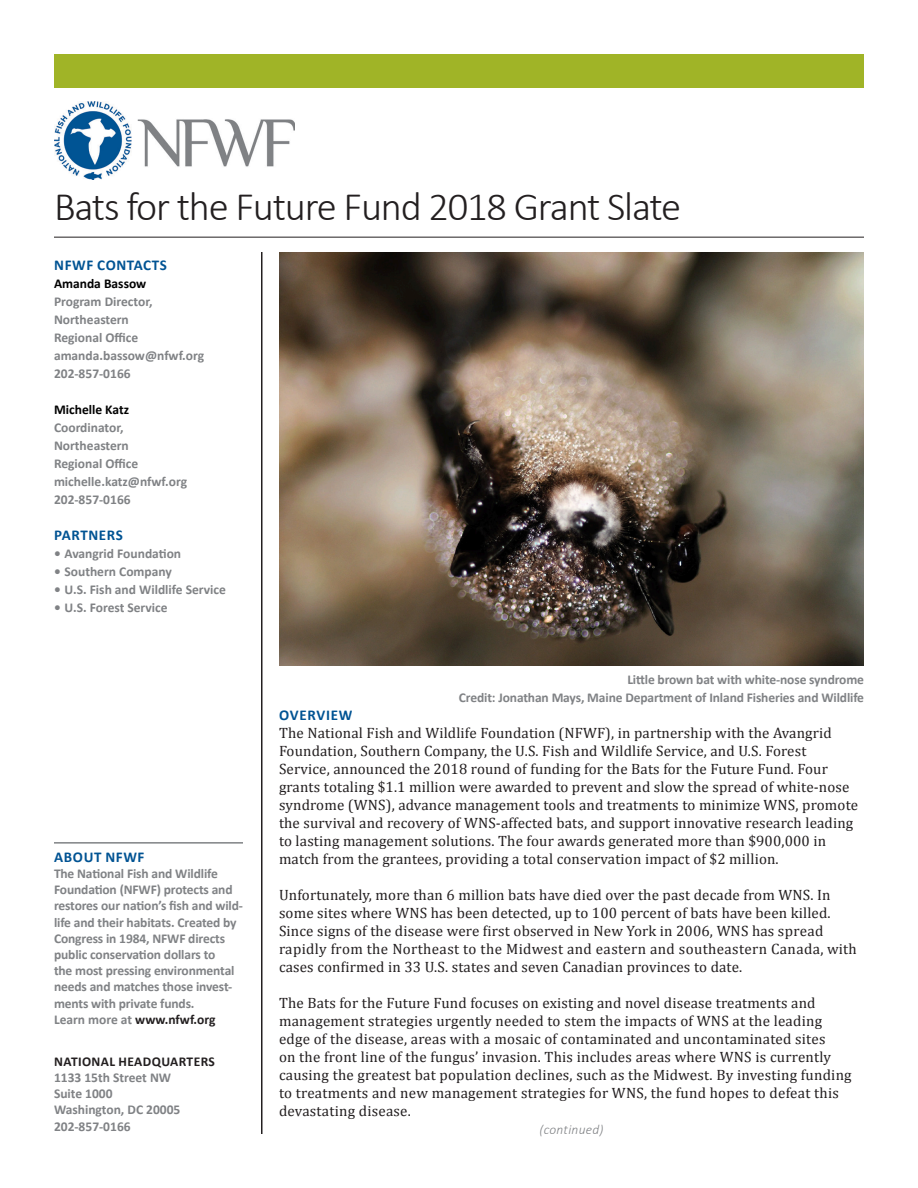
<style>
.page{position:relative;width:918px;height:1188px;background:#fff}
.page>*{position:absolute;margin:0;border:0;box-sizing:border-box;transform-origin:0 0}
.t1{font:300 40.5px "Calibri";letter-spacing:-.03em;color:#231f20}
.t2{font:15px/18px "Cambria";letter-spacing:.01em;color:#231f20}
.Paragraph_Style_1{font:700 15px "Calibri";letter-spacing:.04em;color:#015393}
.t3{font:700 13.5px/16.2px "Calibri";letter-spacing:-.01em;color:#808285}
.t4{font:700 13.5px/16.2px "Calibri";letter-spacing:.02em;color:#231f20}
.t5{font:700 13.5px "Calibri";color:#000}
.t6{font:700 13.5px "Calibri";color:#231f20}
.t7{font:italic 300 13.5px "Calibri";letter-spacing:.02em;color:#808285}
.s1{color:#808285}
</style>
<div class="page">
<hr style="left:261px;top:252px;width:1px;height:882px;background:#231f20">
<hr style="left:54px;top:237px;width:810px;height:1px;background:#231f20">
<div style="left:54px;top:54px;width:810px;height:33px;background:#a0b427"></div>
<img style="left:54px;top:101px;width:240px;height:79px">
<hr style="left:54px;top:842px;width:189px;height:2px;background:#808285">
<img style="left:279px;top:252px;width:585px;height:414px">
<p class="t1" style="left:54px;top:181px;width:629px">Bats for the Future Fund 2018 Grant Slate</p>
<p class="Paragraph_Style_1" style="left:54px;top:255px;width:114px">NFWF CONTACTS</p>
<p class="t5" style="left:54px;top:275px;width:94px">Amanda Bassow</p>
<p class="t3" style="left:54px;top:293px;width:100px">Program Director,</p>
<p class="t3" style="left:54px;top:311px;width:76px">Northeastern</p>
<p class="t3" style="left:54px;top:329px;width:86px">Regional Office</p>
<p class="t3" style="left:54px;top:347px;width:152px">amanda.bassow@nfwf.org</p>
<p class="t3" style="left:54px;top:365px;width:78px">202-857-0166</p>
<p class="t5" style="left:54px;top:401px;width:77px">Michelle Katz</p>
<p class="t3" style="left:54px;top:419px;width:71px">Coordinator,</p>
<p class="t3" style="left:54px;top:437px;width:76px">Northeastern</p>
<p class="t3" style="left:54px;top:455px;width:86px">Regional Office</p>
<p class="t3" style="left:54px;top:473px;width:135px">michelle.katz@nfwf.org</p>
<p class="t3" style="left:54px;top:491px;width:78px">202-857-0166</p>
<p class="Paragraph_Style_1" style="left:54px;top:525px;width:70px">PARTNERS</p>
<p class="t3" style="left:54px;top:545px;width:129px">• Avangrid Foundation</p>
<p class="t3" style="left:54px;top:563px;width:119px">• Southern Company</p>
<p class="t3" style="left:54px;top:581px;width:174px">• U.S. Fish and Wildlife Service</p>
<p class="t3" style="left:54px;top:599px;width:115px">• U.S. Forest Service</p>
<p class="Paragraph_Style_1" style="left:54px;top:847px;width:92px">ABOUT NFWF</p>
<p class="t3" style="left:54px;top:865px;width:190px">The National Fish and Wildlife<br>Foundation (NFWF) protects and restores our nation’s fish and wild&shy;life and their habitats. Created by<br>Congress in 1984, NFWF directs public conservation dollars to<br>the most pressing environmental needs and matches those invest&shy;ments with private funds.</p>
<p class="t6" style="left:54px;top:1011px;width:163px"><span class="s1">Learn more at</span> www.nfwf.org</p>
<p class="t4" style="left:54px;top:1053px;width:162px">NATIONAL HEADQUARTERS<br><span class="s1">1133 15th Street NW</span></p>
<p class="t3" style="left:54px;top:1086px;width:60px">Suite 1000</p>
<p class="t3" style="left:54px;top:1102px;width:128px">Washington, DC 20005<br>202-857-0166</p>
<p class="t3" style="left:627px;top:671px;width:238px">Little brown bat with white-nose syndrome</p>
<p class="t3" style="left:459px;top:689px;width:407px">Credit: Jonathan Mays, Maine Department of Inland Fisheries and Wildlife</p>
<p class="Paragraph_Style_1" style="left:279px;top:705px;width:75px">OVERVIEW</p>
<p class="t2" style="left:279px;top:724px;width:581px">The National Fish and Wildlife Foundation (NFWF), in partnership with the Avangrid Foundation, Southern Company, the U.S. Fish and Wildlife Service, and U.S. Forest Service, announced the 2018 round of funding for the Bats for the Future Fund. Four grants totaling $1.1 million were awarded to prevent and slow the spread of white-nose syndrome (WNS), advance management tools and treatments to minimize WNS, promote the survival and recovery of WNS-affected bats, and support innovative research leading to lasting management solutions. The four awards generated more than $900,000 in match from the grantees, providing a total conservation impact of $2 million.</p>
<p class="t2" style="left:279px;top:886px;width:579px">Unfortunately, more than 6 million bats have died over the past decade from WNS. In some sites where WNS has been detected, up to 100 percent of bats have been killed.<br>Since signs of the disease were first observed in New York in 2006, WNS has spread rapidly from the Northeast to the Midwest and eastern and southeastern Canada, with cases confirmed in 33 U.S. states and seven Canadian provinces to date.</p>
<p class="t2" style="left:279px;top:994px;width:574px">The Bats for the Future Fund focuses on existing and novel disease treatments and management strategies urgently needed to stem the impacts of WNS at the leading edge of the disease, areas with a mosaic of contaminated and uncontaminated sites<br>on the front line of the fungus’ invasion. This includes areas where WNS is currently causing the greatest bat population declines, such as the Midwest. By investing funding to treatments and new management strategies for WNS, the fund hopes to defeat this devastating disease.</p>
<p class="t7" style="left:539px;top:1121px;width:66px">(continued)</p>
</div>
